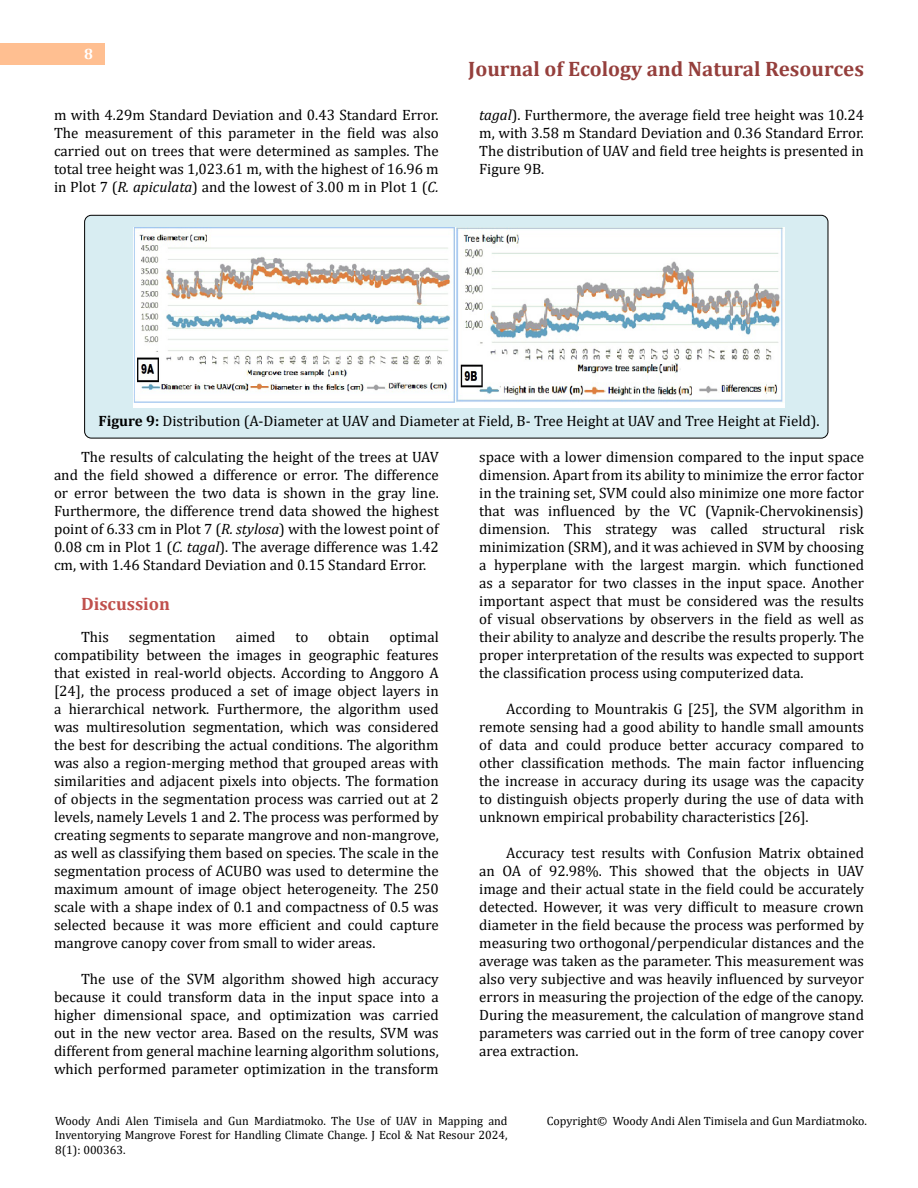
<style>
.page{position:relative;width:918px;height:1188px;background:#fff}
.page>*{position:absolute;margin:0;border:0;box-sizing:border-box;transform-origin:0 0}
.t1{font:700 21px "Cambria";color:#953f3c}
.t2{font:700 18px "Cambria";color:#c0504d}
.t3{font:15px/18px "Cambria";color:#000;text-align:justify}
.t4{font:700 15px "Cambria";color:#fff}
.t5{font:12px/14.4px "Cambria";color:#000;text-align:justify}
.s1{font-style:italic}
.s2{font-weight:700}
</style>
<div class="page">
<div style="left:0;top:43px;width:105px;height:21px;background:#ffbf91"></div>
<div style="left:85px;top:215px;width:743px;height:223px;background:#d8edf2;border-radius:7px"></div>
<div style="left:84px;top:215px;width:744px;height:223px;border:1px solid #000;border-radius:7px"></div>
<img style="left:134px;top:228px;width:650px;height:179px">
<p class="t4" style="left:84px;top:44px;width:10px">8</p>
<h1 class="t1" style="left:468px;top:54px;width:397px">Journal of Ecology and Natural Resources</h1>
<p class="t3" style="left:54px;top:105px;width:386px">m with 4.29m Standard Deviation and 0.43 Standard Error.<br>The measurement of this parameter in the field was also carried out on trees that were determined as samples. The total tree height was 1,023.61 m, with the highest of 16.96 m in Plot 7 (<span class="s1">R. apiculata</span>) and the lowest of 3.00 m in Plot 1 (<span class="s1">C.</span></p>
<p class="t3" style="left:479px;top:105px;width:386px"><span class="s1">tagal</span>). Furthermore, the average field tree height was 10.24 m, with 3.58 m Standard Deviation and 0.36 Standard Error.<br>The distribution of UAV and field tree heights is presented in Figure 9B.</p>
<p class="t3" style="left:98px;top:411px;width:723px"><span class="s2">Figure 9:</span> Distribution (A-Diameter at UAV and Diameter at Field, B- Tree Height at UAV and Tree Height at Field).</p>
<p class="t3" style="left:54px;top:447px;width:386px;text-indent:27px">The results of calculating the height of the trees at UAV and the field showed a difference or error. The difference or error between the two data is shown in the gray line.<br>Furthermore, the difference trend data showed the highest point of 6.33 cm in Plot 7 (<span class="s1">R. stylosa</span>) with the lowest point of 0.08 cm in Plot 1 (<span class="s1">C. tagal</span>). The average difference was 1.42 cm, with 1.46 Standard Deviation and 0.15 Standard Error.</p>
<p class="t2" style="left:81px;top:591px;width:91px">Discussion</p>
<p class="t3" style="left:81px;top:627px;width:29px">This</p>
<p class="t3" style="left:129px;top:627px;width:89px">segmentation</p>
<p class="t3" style="left:236px;top:627px;width:41px">aimed</p>
<p class="t3" style="left:295px;top:627px;width:14px">to</p>
<p class="t3" style="left:328px;top:627px;width:43px">obtain</p>
<p class="t3" style="left:479px;top:447px;width:386px">space with a lower dimension compared to the input space dimension. Apart from its ability to minimize the error factor in the training set, SVM could also minimize one more factor that was influenced by the VC (Vapnik-Chervokinensis) dimension. This strategy was called structural risk minimization (SRM), and it was achieved in SVM by choosing a hyperplane with the largest margin. which functioned as a separator for two classes in the input space. Another important aspect that must be considered was the results of visual observations by observers in the field as well as their ability to analyze and describe the results properly. The proper interpretation of the results was expected to support the classification process using computerized data.</p>
<p class="t3" style="left:479px;top:699px;width:386px;text-indent:27px">According to Mountrakis G [25], the SVM algorithm in remote sensing had a good ability to handle small amounts of data and could produce better accuracy compared to other classification methods. The main factor influencing the increase in accuracy during its usage was the capacity to distinguish objects properly during the use of data with unknown empirical probability characteristics [26].</p>
<p class="t3" style="left:479px;top:843px;width:386px;text-indent:27px">Accuracy test results with Confusion Matrix obtained an OA of 92.98%. This showed that the objects in UAV image and their actual state in the field could be accurately detected. However, it was very difficult to measure crown diameter in the field because the process was performed by measuring two orthogonal/perpendicular distances and the average was taken as the parameter. This measurement was also very subjective and was heavily influenced by surveyor errors in measuring the projection of the edge of the canopy.<br>During the measurement, the calculation of mangrove stand parameters was carried out in the form of tree canopy cover area extraction.</p>
<p class="t3" style="left:54px;top:627px;width:386px;text-indent:335px">optimal compatibility between the images in geographic features that existed in real-world objects. According to Anggoro A [24], the process produced a set of image object layers in a hierarchical network. Furthermore, the algorithm used was multiresolution segmentation, which was considered the best for describing the actual conditions. The algorithm was also a region-merging method that grouped areas with similarities and adjacent pixels into objects. The formation of objects in the segmentation process was carried out at 2 levels, namely Levels 1 and 2. The process was performed by creating segments to separate mangrove and non-mangrove, as well as classifying them based on species. The scale in the segmentation process of ACUBO was used to determine the maximum amount of image object heterogeneity. The 250 scale with a shape index of 0.1 and compactness of 0.5 was selected because it was more efficient and could capture mangrove canopy cover from small to wider areas.</p>
<p class="t3" style="left:54px;top:969px;width:386px;text-indent:27px">The use of the SVM algorithm showed high accuracy because it could transform data in the input space into a higher dimensional space, and optimization was carried out in the new vector area. Based on the results, SVM was different from general machine learning algorithm solutions, which performed parameter optimization in the transform</p>
<p class="t5" style="left:55px;top:1114px;width:454px">Woody Andi Alen Timisela and Gun Mardiatmoko. The Use of UAV in Mapping and Inventorying Mangrove Forest for Handling Climate Change. J Ecol &amp; Nat Resour 2024, 8(1): 000363.</p>
<p class="t5" style="left:547px;top:1114px;width:322px">Copyright© Woody Andi Alen Timisela and Gun Mardiatmoko.</p>
</div>
